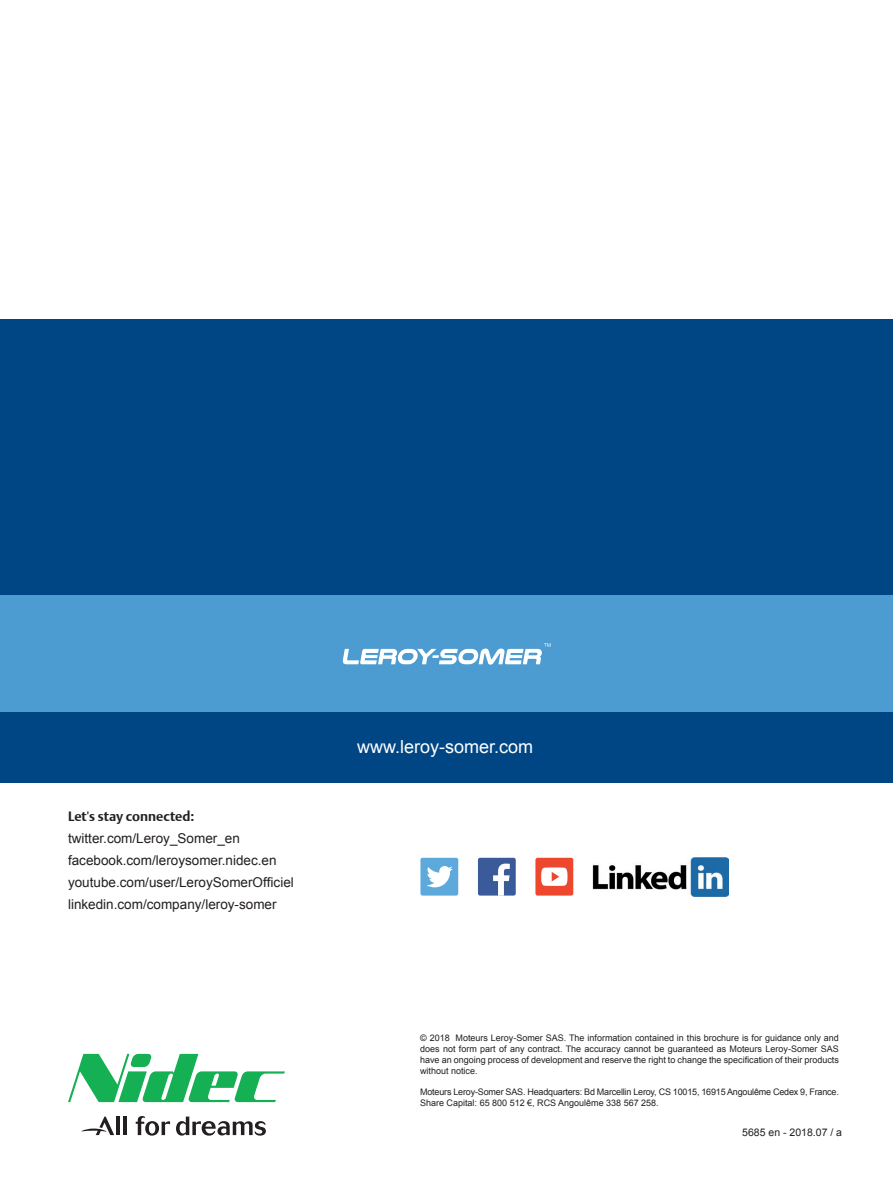
<style>
.page{position:relative;width:893px;height:1191px;background:#fff}
.page>*{position:absolute;margin:0;border:0;box-sizing:border-box;transform-origin:0 0}
.t1{font:18px "Arial";color:#fff}
.t2{font:13.5px/22px "Arial";color:#231f20}
.t3{font:700 13.5px "DTL Argo T";color:#231f20}
.t4{font:10.5px "Arial";color:#231f20}
.t5{font:9px/10.8px "Arial";color:#231f20;text-align:justify}
.t6{font:9px/10.8px "Arial";letter-spacing:-.02em;color:#231f20}
</style>
<div class="page">
<div style="left:0;top:319px;width:893px;height:463px;background:#004684"></div>
<div style="left:0;top:595px;width:893px;height:117px;background:#52a0d4"></div>
<svg style="left:343px;top:643px;width:208px;height:21px"></svg>
<svg style="left:68px;top:1053px;width:217px;height:49px"></svg>
<svg style="left:136px;top:1116px;width:34px;height:19px"></svg>
<svg style="left:176px;top:1116px;width:90px;height:19px"></svg>
<hr style="left:116px;top:1116px;width:4px;height:19px;background:#231f20">
<hr style="left:123px;top:1116px;width:4px;height:19px;background:#231f20">
<svg style="left:81px;top:1116px;width:33px;height:19px"></svg>
<div style="left:535px;top:857px;width:38px;height:38px;background:#ed472e;border-radius:2px"></div>
<svg style="left:541px;top:867px;width:27px;height:19px"></svg>
<div style="left:420px;top:857px;width:38px;height:38px;background:#5da9dc;border-radius:2px"></div>
<svg style="left:427px;top:866px;width:26px;height:21px"></svg>
<div style="left:478px;top:857px;width:38px;height:38px;background:#3b5a9a;border-radius:2px"></div>
<svg style="left:493px;top:863px;width:17px;height:32px"></svg>
<img style="left:593px;top:857px;width:135px;height:39px">
<h2 class="t3" style="left:68px;top:808px;width:128px">Let's stay connected:</h2>
<h2 class="t2" style="left:68px;top:827px;width:227px">twitter.com/Leroy_Somer_en facebook.com/leroysomer.nidec.en youtube.com/user/LeroySomerOfficiel linkedin.com/company/leroy-somer</h2>
<h1 class="t1" style="left:357px;top:735px;width:178px">www.leroy-somer.com</h1>
<p class="t5" style="left:420px;top:1032px;width:420px">© 2018 Moteurs Leroy-Somer SAS. The information contained in this brochure is for guidance only and does not form part of any contract. The accuracy cannot be guaranteed as Moteurs Leroy-Somer SAS have an ongoing process of development and reserve the right to change the specification of their products without notice.</p>
<p class="t6" style="left:420px;top:1086px;width:420px">Moteurs Leroy-Somer SAS. Headquarters: Bd Marcellin Leroy, CS 10015, 16915 Angoulême Cedex 9, France.<br>Share Capital: 65 800 512 €, RCS Angoulême 338 567 258.</p>
<p class="t4" style="left:742px;top:1125px;width:101px">5685 en - 2018.07 / a</p>
</div>
